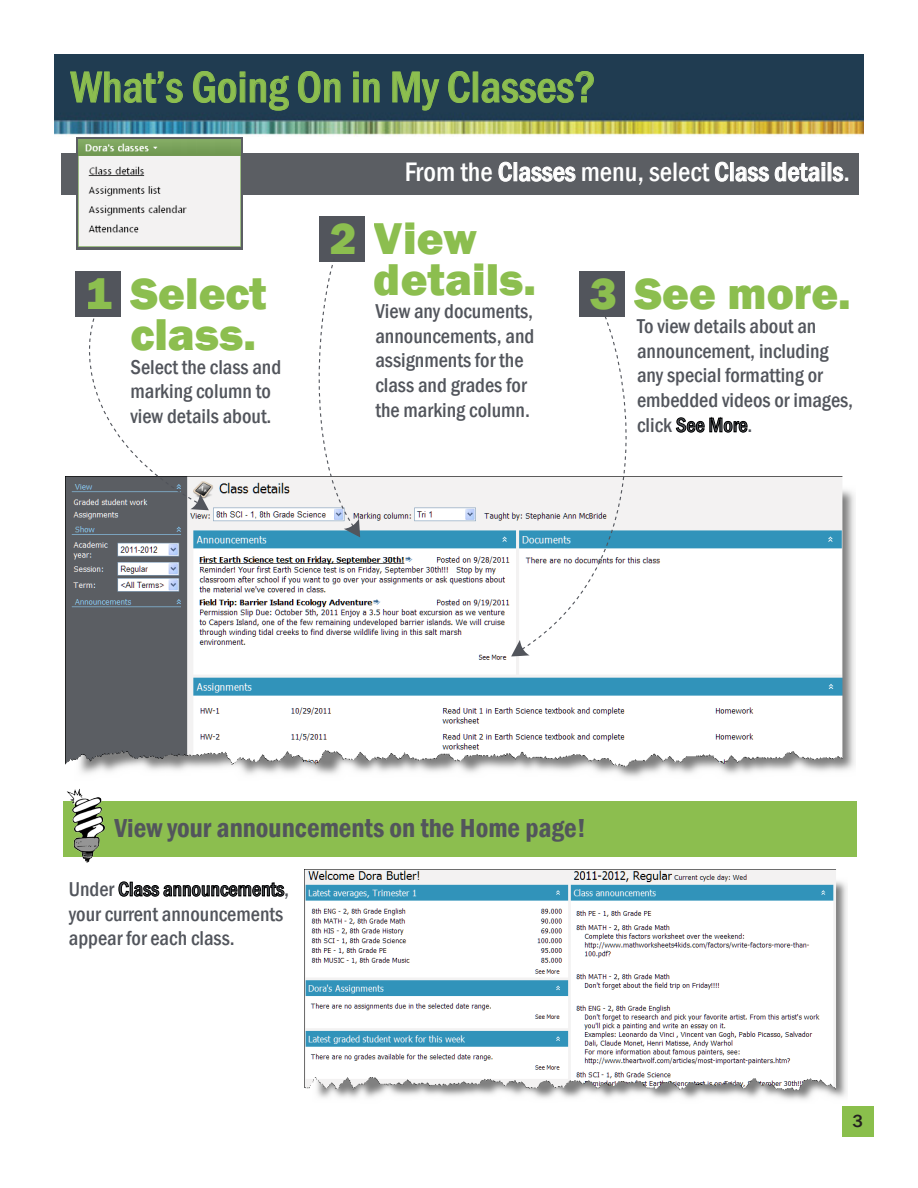
<style>
.page{position:relative;width:918px;height:1188px;background:#fff}
.page>*{position:absolute;margin:0;border:0;box-sizing:border-box;transform-origin:0 0}
.t1{font:800 45.9px/41.2px "Franklin Gothic";color:#8cbe4f;text-align:right}
.t2{font:500 condensed 45px "Franklin Gothic";color:#8cbe4f}
.t3{font:500 condensed 27.45px "Franklin Gothic";color:#fff}
.t4{font:600 condensed 27.45px "Franklin Gothic";color:#52555c}
.t5{font:500 condensed 20.7px/24.8px "Franklin Gothic";color:#52555c}
.t6{font:500 18px "Franklin Gothic";color:#231f20}
</style>
<div class="page">
<div style="left:843px;top:1107px;width:31px;height:30px;background:#8abf4c"></div>
<img style="left:54px;top:54px;width:810px;height:82px">
<svg style="left:70px;top:71px;width:113px;height:32px;background:#345550"></svg>
<svg style="left:193px;top:71px;width:96px;height:40px;background:#315150"></svg>
<svg style="left:298px;top:71px;width:43px;height:32px"></svg>
<svg style="left:353px;top:71px;width:27px;height:32px"></svg>
<svg style="left:392px;top:71px;width:48px;height:40px;background:#335350"></svg>
<svg style="left:448px;top:71px;width:22px;height:32px"></svg>
<div style="left:473px;top:72px;width:5px;height:30px;border:1px solid #8cbe4f"></div>
<svg style="left:481px;top:71px;width:113px;height:32px;background:#335350"></svg>
<div style="left:61px;top:153px;width:797px;height:42px;background:#5b5e63"></div>
<svg style="left:499px;top:162px;width:13px;height:19px"></svg>
<div style="left:514px;top:162px;width:3px;height:19px;border:1px solid #fff"></div>
<svg style="left:519px;top:167px;width:56px;height:14px"></svg>
<svg style="left:715px;top:162px;width:13px;height:19px"></svg>
<div style="left:730px;top:162px;width:3px;height:19px;border:1px solid #fff"></div>
<svg style="left:736px;top:167px;width:33px;height:14px"></svg>
<svg style="left:775px;top:162px;width:50px;height:19px"></svg>
<div style="left:822px;top:167px;width:3px;height:14px;border:1px solid #fff"></div>
<svg style="left:833px;top:167px;width:10px;height:14px"></svg>
<svg style="left:76px;top:137px;width:167px;height:112px"></svg>
<img style="left:79px;top:139px;width:162px;height:107px">
<img style="left:65px;top:476px;width:790px;height:302px">
<div style="left:76px;top:271px;width:45px;height:45px;background:#52555c"></div>
<div style="left:319px;top:216px;width:46px;height:46px;background:#52555c"></div>
<div style="left:580px;top:271px;width:45px;height:45px;background:#52555c"></div>
<svg style="left:676px;top:418px;width:28px;height:14px"></svg>
<svg style="left:710px;top:418px;width:37px;height:14px"></svg>
<svg style="left:89px;top:316px;width:120px;height:194px"></svg>
<svg style="left:319px;top:265px;width:41px;height:272px"></svg>
<svg style="left:511px;top:312px;width:116px;height:345px"></svg>
<div style="left:63px;top:802px;width:794px;height:55px;background:#8cbe4f"></div>
<img style="left:63px;top:788px;width:47px;height:75px">
<svg style="left:119px;top:882px;width:165px;height:14px"></svg>
<img style="left:304px;top:870px;width:543px;height:230px">
<p class="t2" style="left:70px;top:58px;width:527px">What’s Going On in My Classes?</p>
<h1 class="t1" style="left:86px;top:273px;width:182px">1 Select class.</h1>
<p class="t5" style="left:131px;top:354px;width:152px">Select the class and marking column to view details about.</p>
<h3 class="t3" style="left:404px;top:154px;width:447px">From the Classes menu, select Class details.</h3>
<h1 class="t1" style="left:374px;top:218px;width:164px;text-align:left;text-indent:-45px">2 View details.</h1>
<p class="t5" style="left:375px;top:298px;width:160px">View any documents, announcements, and assignments for the class and grades for the marking column.</p>
<h1 class="t1" style="left:590px;top:273px;width:263px">3 See more.</h1>
<p class="t5" style="left:637px;top:313px;width:218px">To view details about an announcement, including any special formatting or embedded videos or images, click See More.</p>
<h3 class="t4" style="left:115px;top:810px;width:473px">View your announcements on the Home page!</h3>
<p class="t5" style="left:69px;top:876px;width:222px">Under Class announcements, your current announcements appear for each class.</p>
<p class="t6" style="left:852px;top:1110px;width:12px">3</p>
</div>
